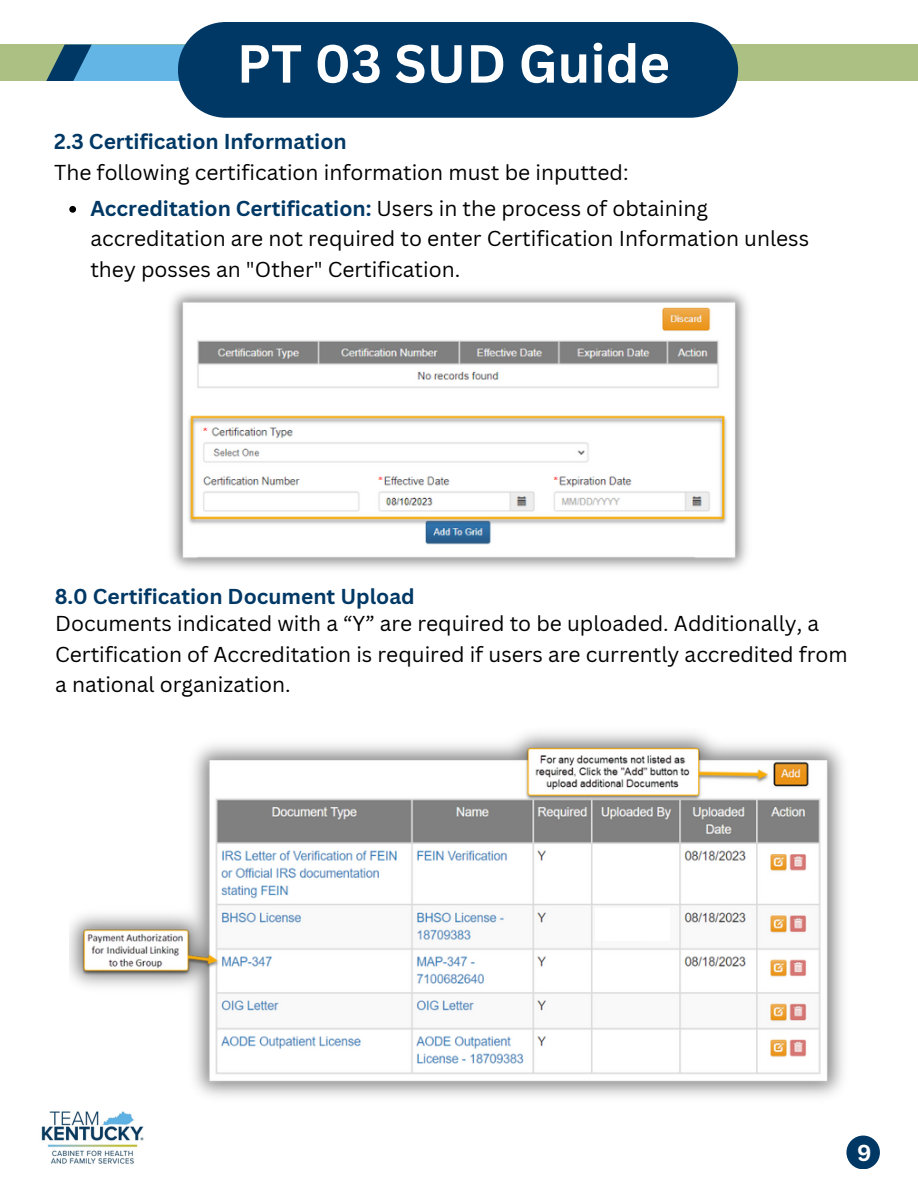
<style>
.page{position:relative;width:918px;height:1188px;background:#fff}
.page>*{position:absolute;margin:0;border:0;box-sizing:border-box;transform-origin:0 0}
.t1{font:700 52.5px "Canva Sans";color:#fff}
.t2{font:700 22.5px "Canva Sans";color:#fff}
.t3{font:21px/30.3px "Canva Sans";color:#000}
.t4{font:700 21px "Canva Sans";color:#003865}
.s1{font-weight:700;color:#003865}
</style>
<div class="page">
<div style="left:0;top:45px;width:918px;height:36px;background:#adc084"></div>
<div style="left:178px;top:22px;width:560px;height:96px;background:#003865;border-radius:48px"></div>
<div style="left:846px;top:1136px;width:34px;height:33px;background:#003865;border-radius:50%"></div>
<svg style="left:46px;top:45px;width:139px;height:36px;background:#5098c0"></svg>
<img style="left:171px;top:291px;width:576px;height:278px">
<svg style="left:69px;top:206px;width:7px;height:7px"></svg>
<img style="left:69px;top:732px;width:774px;height:365px">
<div style="left:595px;top:847px;width:81px;height:54px;background:#fff"></div>
<div style="left:595px;top:954px;width:75px;height:32px;background:#fff"></div>
<div style="left:595px;top:908px;width:75px;height:32px;background:#fff"></div>
<img style="left:41px;top:1111px;width:103px;height:53px">
<h1 class="t1" style="left:237px;top:27px;width:435px">PT 03 SUD Guide</h1>
<p class="t4" style="left:54px;top:127px;width:294px">2.3 Certification Information</p>
<p class="t3" style="left:54px;top:156px;width:576px">The following certification information must be inputted:</p>
<p class="t3" style="left:90px;top:193px;width:720px"><span class="s1">Accreditation Certification:</span> Users in the process of obtaining accreditation are not required to enter Certification Information unless they posses an "Other" Certification.</p>
<p class="t4" style="left:55px;top:581px;width:362px">8.0 Certification Document Upload</p>
<p class="t3" style="left:55px;top:608px;width:794px">Documents indicated with a “Y” are required to be uploaded. Additionally, a<br>Certification of Accreditation is required if users are currently accredited from a national organization.</p>
<p class="t2" style="left:857px;top:1137px;width:16px">9</p>
</div>
